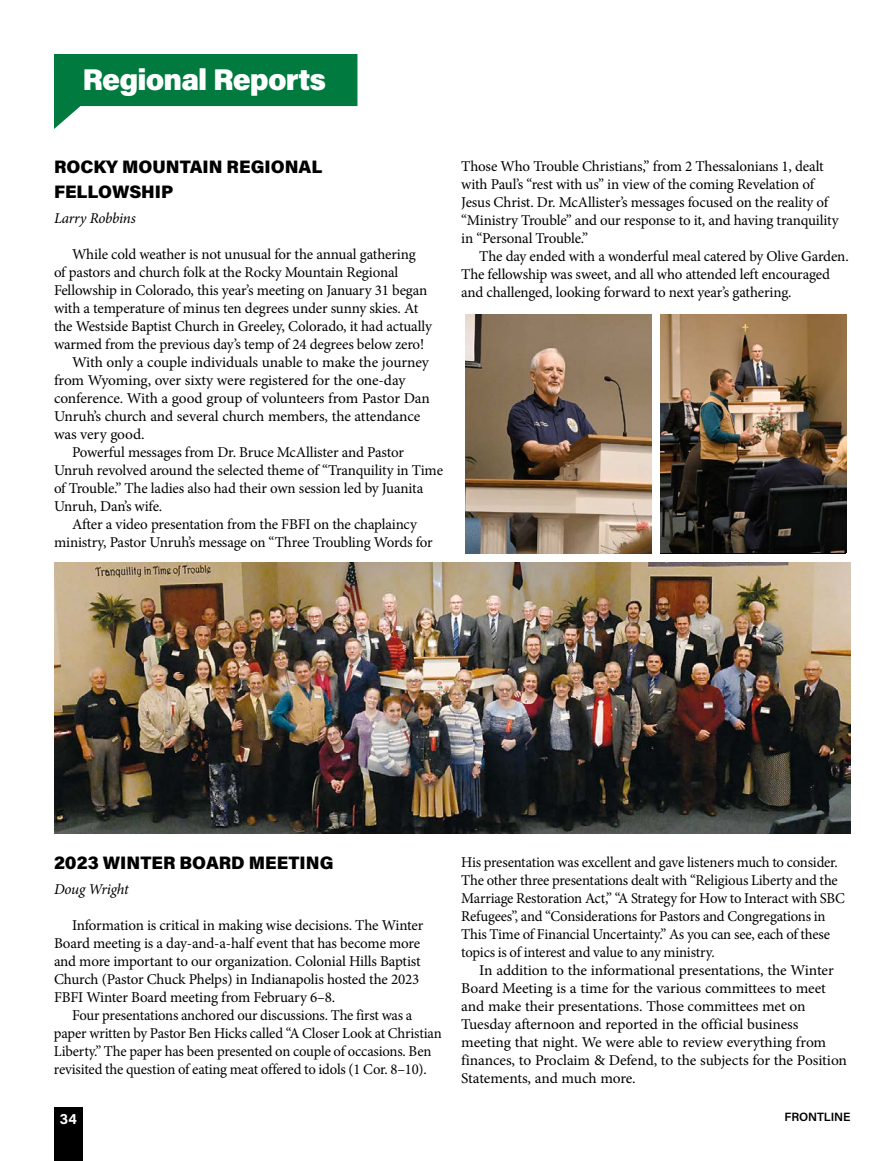
<style>
.page{position:relative;width:891px;height:1161px;background:#fff}
.page>*{position:absolute;margin:0;border:0;box-sizing:border-box;transform-origin:0 0}
.t1{font:900 30px "Acumin Pro";letter-spacing:-.03em;color:#fff}
.t2{font:900 18px/24.6px "Acumin Pro";color:#000}
.t3{font:15px/18px "Minion Pro";letter-spacing:-.01em;color:#000}
.t4{font:italic 15px "Minion Pro";letter-spacing:-.02em;color:#000}
.t5{font:700 15px "Acumin Pro";color:#fff}
.t6{font:600 12px "Acumin Pro";letter-spacing:-.005em;color:#000}
</style>
<div class="page">
<div style="left:54px;top:1107px;width:29px;height:54px;background:#000"></div>
<svg style="left:54px;top:54px;width:303px;height:75px"></svg>
<img style="left:54px;top:562px;width:796px;height:272px">
<img style="left:466px;top:315px;width:185px;height:239px">
<img style="left:660px;top:315px;width:186px;height:238px">
<h1 class="t1" style="left:83px;top:58px;width:245px">Regional Reports</h1>
<p class="t2" style="left:54px;top:154px;width:270px">ROCKY MOUNTAIN REGIONAL<br>FELLOWSHIP</p>
<p class="t4" style="left:54px;top:208px;width:83px">Larry Robbins</p>
<p class="t3" style="left:72px;top:245px;width:345px">While cold weather is not unusual for the annual gathering</p>
<p class="t3" style="left:54px;top:263px;width:346px">of pastors and church folk at the Rocky Mountain Regional</p>
<p class="t3" style="left:54px;top:281px;width:375px">Fellowship in Colorado, this year’s meeting on January 31 began</p>
<p class="t3" style="left:54px;top:299px;width:366px">with a temperature of minus ten degrees under sunny skies. At</p>
<p class="t3" style="left:54px;top:317px;width:379px">the Westside Baptist Church in Greeley, Colorado, it had actually</p>
<p class="t3" style="left:54px;top:335px;width:372px">warmed from the previous day’s temp of 24 degrees below zero!</p>
<p class="t3" style="left:72px;top:353px;width:358px">With only a couple individuals unable to make the journey</p>
<p class="t3" style="left:54px;top:371px;width:353px">from Wyoming, over sixty were registered for the one-day</p>
<p class="t3" style="left:54px;top:389px;width:377px">conference. With a good group of volunteers from Pastor Dan</p>
<p class="t3" style="left:54px;top:407px;width:368px">Unruh’s church and several church members, the attendance</p>
<p class="t3" style="left:54px;top:425px;width:92px">was very good.</p>
<p class="t3" style="left:72px;top:443px;width:333px">Powerful messages from Dr. Bruce McAllister and Pastor</p>
<p class="t3" style="left:54px;top:461px;width:391px">Unruh revolved around the selected theme of “Tranquility in Time</p>
<p class="t3" style="left:54px;top:479px;width:371px">of Trouble.” The ladies also had their own session led by Juanita</p>
<p class="t3" style="left:54px;top:497px;width:110px">Unruh, Dan’s wife.</p>
<p class="t3" style="left:72px;top:515px;width:346px">After a video presentation from the FBFI on the chaplaincy</p>
<p class="t3" style="left:54px;top:533px;width:380px">ministry, Pastor Unruh’s message on “Three Troubling Words for</p>
<p class="t3" style="left:461px;top:157px;width:379px">Those Who Trouble Christians,” from 2 Thessalonians 1, dealt with Paul’s “rest with us” in view of the coming Revelation of Jesus Christ. Dr. McAllister’s messages focused on the reality of “Ministry Trouble” and our response to it, and having tranquility in “Personal Trouble.”</p>
<p class="t3" style="left:461px;top:247px;width:389px;text-indent:18px">The day ended with a wonderful meal catered by Olive Garden.<br>The fellowship was sweet, and all who attended left encouraged and challenged, looking forward to next year’s gathering.</p>
<p class="t2" style="left:54px;top:850px;width:281px">2023 WINTER BOARD MEETING</p>
<p class="t4" style="left:54px;top:879px;width:76px">Doug Wright</p>
<p class="t3" style="left:54px;top:916px;width:371px;text-indent:18px">Information is critical in making wise decisions. The Winter Board meeting is a day-and-a-half event that has become more and more important to our organization. Colonial Hills Baptist Church (Pastor Chuck Phelps) in Indianapolis hosted the 2023<br>FBFI Winter Board meeting from February 6–8.</p>
<p class="t3" style="left:54px;top:1006px;width:389px;text-indent:18px">Four presentations anchored our discussions. The first was a paper written by Pastor Ben Hicks called “A Closer Look at Christian Liberty.” The paper has been presented on couple of occasions. Ben revisited the question of eating meat offered to idols (1 Cor. 8–10).</p>
<p class="t3" style="left:461px;top:853px;width:385px">His presentation was excellent and gave listeners much to consider.<br>The other three presentations dealt with “Religious Liberty and the Marriage Restoration Act,” “A Strategy for How to Interact with SBC Refugees”, and “Considerations for Pastors and Congregations in This Time of Financial Uncertainty.” As you can see, each of these topics is of interest and value to any ministry.</p>
<p class="t3" style="left:461px;top:961px;width:387px;text-indent:18px">In addition to the informational presentations, the Winter Board Meeting is a time for the various committees to meet and make their presentations. Those committees met on Tuesday afternoon and reported in the official business meeting that night. We were able to review everything from finances, to Proclaim &amp; Defend, to the subjects for the Position Statements, and much more.</p>
<p class="t5" style="left:60px;top:1108px;width:18px">34</p>
<p class="t6" style="left:784px;top:1109px;width:68px">FRONTLINE</p>
</div>
